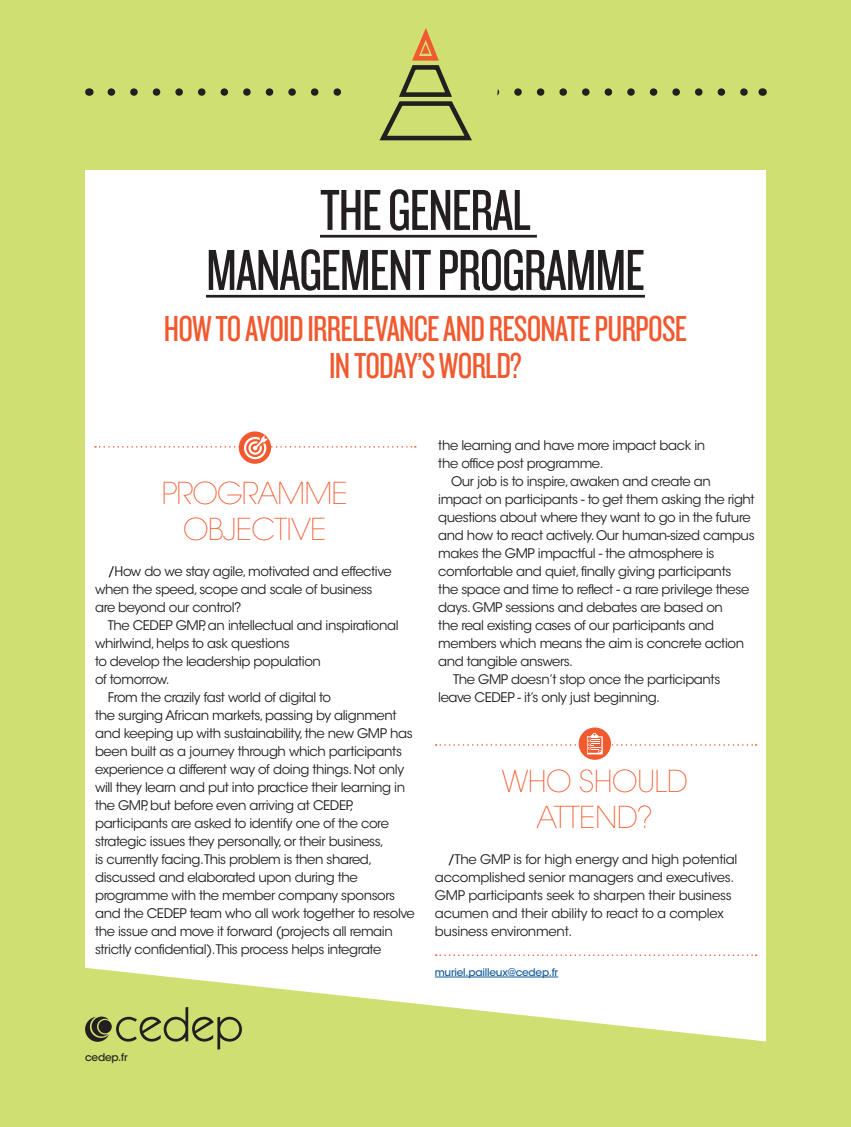
<style>
.page{position:relative;width:851px;height:1127px;background:#fff}
.page>*{position:absolute;margin:0;border:0;box-sizing:border-box;transform-origin:0 0}
.t1{font:60px/60px "Knockout HTF28 Junior Featherwt";letter-spacing:-.02em;color:#231f20;text-align:center}
.t2{font:37.5px/37.5px "Knockout HTF28 Junior Featherwt";letter-spacing:-.02em;color:#f1592f;text-align:center}
.t3{font:200 30px/36px "ITC Avant Garde Std";letter-spacing:-.03em;color:#f1592f;text-align:center}
.t4{font:13.2px/18px "ITC Avant Garde Std";letter-spacing:-.03em;color:#231f20}
.t5{font:500 10.5px "ITC Avant Garde Std";letter-spacing:-.02em;color:#175d9e}
.t6{font:500 10.5px "ITC Avant Garde Std";letter-spacing:-.02em;color:#231f20}
.s1{color:#000001}
</style>
<div class="page">
<div style="left:0;top:0;width:850px;height:1127px;background:#d0df71"></div>
<div style="left:85px;top:170px;width:680px;height:872px;background:#fff"></div>
<svg style="left:85px;top:958px;width:681px;height:84px"></svg>
<svg style="left:116px;top:1007px;width:126px;height:43px"></svg>
<svg style="left:98px;top:1020px;width:14px;height:13px"></svg>
<svg style="left:85px;top:1016px;width:24px;height:26px"></svg>
<svg style="left:435px;top:954px;width:321px;height:2px"></svg>
<svg style="left:239px;top:431px;width:32px;height:33px"></svg>
<svg style="left:95px;top:435px;width:321px;height:24px"></svg>
<svg style="left:111px;top:28px;width:637px;height:113px"></svg>
<hr style="left:320px;top:235px;width:217px;height:3px;background:#231f20">
<hr style="left:206px;top:295px;width:439px;height:3px;background:#231f20">
<svg style="left:578px;top:727px;width:33px;height:33px"></svg>
<svg style="left:435px;top:733px;width:321px;height:21px"></svg>
<hr style="left:435px;top:977px;width:123px;height:1px;background:#175d9e">
<h1 class="t1" style="left:206px;top:181px;width:440px">THE GENERAL<br>MANAGEMENT PROGRAMME</h1>
<h2 class="t2" style="left:164px;top:311px;width:525px">HOW TO AVOID IRRELEVANCE AND RESONATE PURPOSE<br>IN TODAY’S WORLD?</h2>
<h3 class="t3" style="left:162px;top:476px;width:187px">PROGRAMME<br>OBJECTIVE</h3>
<p class="t4" style="left:95px;top:562px;width:298px;text-indent:13px"><span class="s1">/</span>How do we stay agile, motivated and effective when the speed, scope and scale of business are beyond our control?</p>
<p class="t4" style="left:108px;top:616px;width:292px">The CEDEP GMP, an intellectual and inspirational</p>
<p class="t4" style="left:95px;top:634px;width:196px">whirlwind, helps to ask questions</p>
<p class="t4" style="left:95px;top:652px;width:227px">to develop the leadership population</p>
<p class="t4" style="left:95px;top:670px;width:76px">of tomorrow.</p>
<p class="t4" style="left:108px;top:688px;width:225px">From the crazily fast world of digital to</p>
<p class="t4" style="left:95px;top:706px;width:303px">the surging African markets, passing by alignment</p>
<p class="t4" style="left:95px;top:724px;width:319px">and keeping up with sustainability, the new GMP has</p>
<p class="t4" style="left:95px;top:742px;width:308px">been built as a journey through which participants</p>
<p class="t4" style="left:95px;top:760px;width:310px">experience a different way of doing things. Not only</p>
<p class="t4" style="left:95px;top:778px;width:311px">will they learn and put into practice their learning in</p>
<p class="t4" style="left:95px;top:796px;width:260px">the GMP, but before even arriving at CEDEP,</p>
<p class="t4" style="left:95px;top:814px;width:295px">participants are asked to identify one of the core</p>
<p class="t4" style="left:95px;top:832px;width:290px">strategic issues they personally, or their business,</p>
<p class="t4" style="left:95px;top:850px;width:279px">is currently facing.This problem is then shared,</p>
<p class="t4" style="left:95px;top:868px;width:264px">discussed and elaborated upon during the</p>
<p class="t4" style="left:95px;top:886px;width:301px">programme with the member company sponsors</p>
<p class="t4" style="left:95px;top:904px;width:321px">and the CEDEP team who all work together to resolve</p>
<p class="t4" style="left:95px;top:922px;width:299px">the issue and move it forward (projects all remain</p>
<p class="t4" style="left:95px;top:940px;width:288px">strictly confidential).This process helps integrate</p>
<p class="t4" style="left:438px;top:436px;width:268px">the learning and have more impact back in the office post programme.</p>
<p class="t4" style="left:451px;top:472px;width:261px">Our job is to inspire, awaken and create an</p>
<p class="t4" style="left:438px;top:490px;width:318px">impact on participants - to get them asking the right</p>
<p class="t4" style="left:438px;top:508px;width:314px">questions about where they want to go in the future</p>
<p class="t4" style="left:438px;top:526px;width:318px">and how to react actively. Our human-sized campus</p>
<p class="t4" style="left:438px;top:544px;width:278px">makes the GMP impactful - the atmosphere is</p>
<p class="t4" style="left:438px;top:562px;width:294px">comfortable and quiet, finally giving participants</p>
<p class="t4" style="left:438px;top:580px;width:312px">the space and time to reflect - a rare privilege these</p>
<p class="t4" style="left:438px;top:598px;width:286px">days. GMP sessions and debates are based on</p>
<p class="t4" style="left:438px;top:616px;width:277px">the real existing cases of our participants and</p>
<p class="t4" style="left:438px;top:634px;width:307px">members which means the aim is concrete action</p>
<p class="t4" style="left:438px;top:652px;width:136px">and tangible answers.</p>
<p class="t4" style="left:453px;top:670px;width:268px">The GMP doesn’t stop once the participants</p>
<p class="t4" style="left:438px;top:688px;width:223px">leave CEDEP - it’s only just beginning.</p>
<h3 class="t3" style="left:502px;top:764px;width:187px">WHO SHOULD<br>ATTEND?</h3>
<p class="t4" style="left:435px;top:850px;width:304px;text-indent:13px"><span class="s1">/</span>The GMP is for high energy and high potential accomplished senior managers and executives.<br>GMP participants seek to sharpen their business acumen and their ability to react to a complex business environment.</p>
<p class="t5" style="left:435px;top:965px;width:125px">muriel.pailleux@cedep.fr</p>
<p class="t6" style="left:85px;top:1050px;width:44px">cedep.fr</p>
</div>
